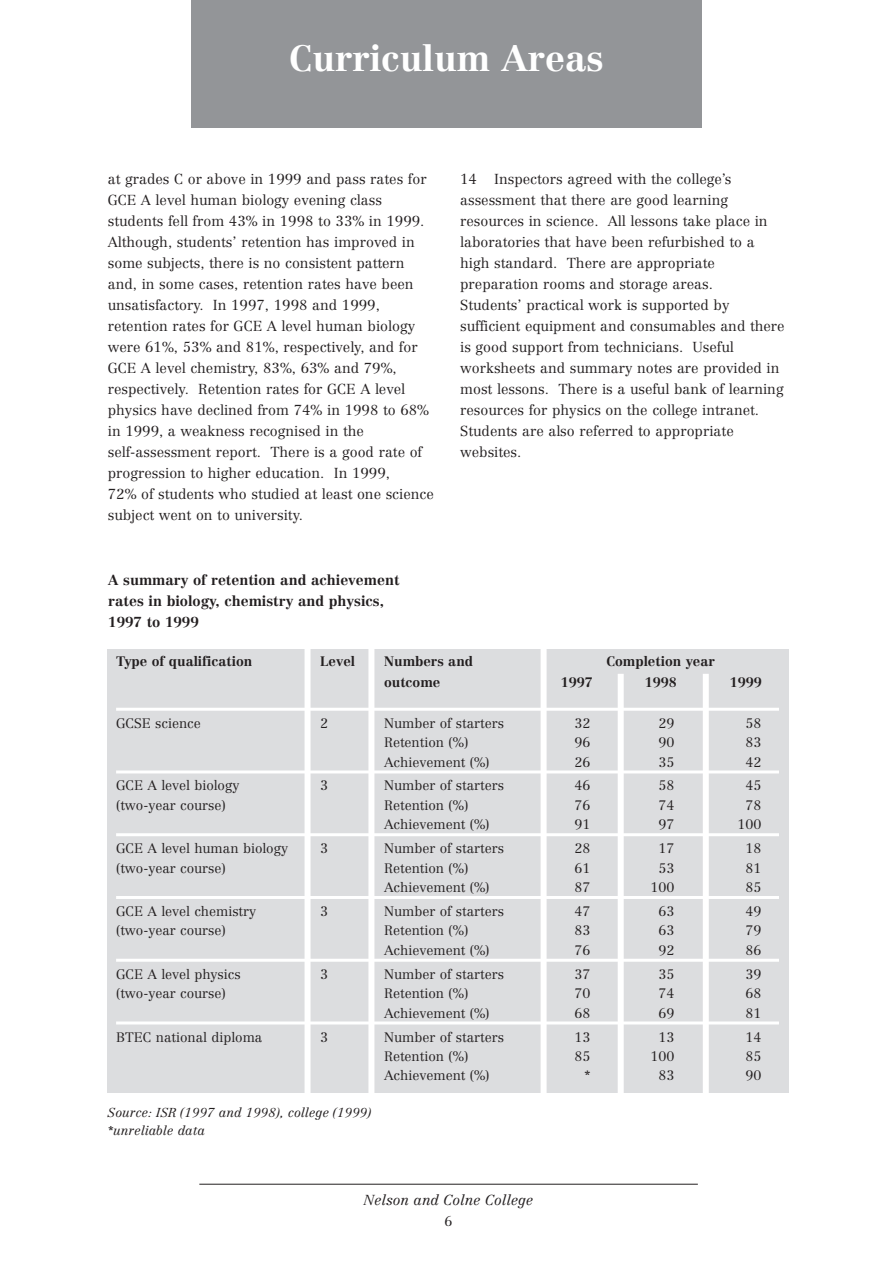
<style>
.page{position:relative;width:893px;height:1263px;background:#fff}
.page>*{position:absolute;margin:0;border:0;box-sizing:border-box;transform-origin:0 0}
.t1{font:700 36px "Centennial";color:#fff}
.t2{font:300 14.25px/21px "Centennial";color:#231f20}
.t3{font:700 14.25px/21px "Centennial";color:#231f20}
.t4{font:italic 300 14.25px "Centennial";color:#231f20}
.t5{font:300 13.5px "Centennial";color:#231f20}
.t6{font:700 13.5px "Centennial";color:#231f20}
.t7{font:italic 300 12.75px/18px "Centennial";color:#231f20}
</style>
<div class="page">
<div style="left:107px;top:650px;width:681px;height:443px;background:#dcdddf"></div>
<hr style="left:116px;top:708px;width:663px;height:3px;background:#fff">
<hr style="left:116px;top:770px;width:663px;height:3px;background:#fff">
<hr style="left:116px;top:833px;width:663px;height:3px;background:#fff">
<hr style="left:116px;top:896px;width:663px;height:3px;background:#fff">
<hr style="left:116px;top:959px;width:663px;height:3px;background:#fff">
<hr style="left:116px;top:1022px;width:663px;height:2px;background:#fff">
<div style="left:304px;top:642px;width:6px;height:457px;background:#fff"></div>
<div style="left:368px;top:642px;width:6px;height:456px;background:#fff"></div>
<div style="left:540px;top:642px;width:6px;height:461px;background:#fff"></div>
<div style="left:617px;top:674px;width:6px;height:429px;background:#fff"></div>
<div style="left:702px;top:674px;width:6px;height:426px;background:#fff"></div>
<div style="left:191px;top:0;width:511px;height:128px;background:#939598"></div>
<hr style="left:199px;top:1184px;width:498px;height:1px;background:#231f20">
<h1 class="t1" style="left:289px;top:44px;width:316px">Curriculum Areas</h1>
<p class="t2" style="left:108px;top:170px;width:327px">at grades C or above in 1999 and pass rates for GCE A level human biology evening class students fell from 43% in 1998 to 33% in 1999.<br>Although, students’ retention has improved in some subjects, there is no consistent pattern and, in some cases, retention rates have been unsatisfactory. In 1997, 1998 and 1999, retention rates for GCE A level human biology were 61%, 53% and 81%, respectively, and for GCE A level chemistry, 83%, 63% and 79%, respectively. Retention rates for GCE A level physics have declined from 74% in 1998 to 68% in 1999, a weakness recognised in the self-assessment report. There is a good rate of progression to higher education. In 1999,<br>72% of students who studied at least one science subject went on to university.</p>
<p class="t2" style="left:460px;top:170px;width:326px">14 Inspectors agreed with the college’s assessment that there are good learning resources in science. All lessons take place in laboratories that have been refurbished to a high standard. There are appropriate preparation rooms and storage areas.<br>Students’ practical work is supported by sufficient equipment and consumables and there is good support from technicians. Useful worksheets and summary notes are provided in most lessons. There is a useful bank of learning resources for physics on the college intranet.<br>Students are also referred to appropriate websites.</p>
<p class="t3" style="left:108px;top:571px;width:293px">A summary of retention and achievement rates in biology, chemistry and physics,<br>1997 to 1999</p>
<p class="t6" style="left:116px;top:656px;width:138px">Type of qualification</p>
<p class="t6" style="left:320px;top:656px;width:36px">Level</p>
<p class="t6" style="left:384px;top:656px;width:90px">Numbers and</p>
<p class="t6" style="left:606px;top:656px;width:110px">Completion year</p>
<p class="t6" style="left:384px;top:677px;width:58px">outcome</p>
<p class="t6" style="left:561px;top:677px;width:33px">1997</p>
<p class="t6" style="left:644px;top:677px;width:33px">1998</p>
<p class="t6" style="left:729px;top:677px;width:33px">1999</p>
<p class="t5" style="left:116px;top:717px;width:86px">GCSE science</p>
<p class="t5" style="left:320px;top:717px;width:9px">2</p>
<p class="t5" style="left:384px;top:717px;width:121px">Number of starters</p>
<p class="t5" style="left:574px;top:717px;width:17px">32</p>
<p class="t5" style="left:658px;top:717px;width:17px">29</p>
<p class="t5" style="left:745px;top:717px;width:17px">58</p>
<p class="t5" style="left:384px;top:737px;width:86px">Retention (%)</p>
<p class="t5" style="left:574px;top:737px;width:17px">96</p>
<p class="t5" style="left:658px;top:737px;width:17px">90</p>
<p class="t5" style="left:745px;top:737px;width:17px">83</p>
<p class="t5" style="left:384px;top:756px;width:107px">Achievement (%)</p>
<p class="t5" style="left:574px;top:756px;width:17px">26</p>
<p class="t5" style="left:658px;top:756px;width:17px">35</p>
<p class="t5" style="left:745px;top:756px;width:17px">42</p>
<p class="t5" style="left:116px;top:780px;width:125px">GCE A level biology</p>
<p class="t5" style="left:320px;top:780px;width:9px">3</p>
<p class="t5" style="left:384px;top:780px;width:121px">Number of starters</p>
<p class="t5" style="left:574px;top:780px;width:17px">46</p>
<p class="t5" style="left:658px;top:780px;width:17px">58</p>
<p class="t5" style="left:745px;top:780px;width:17px">45</p>
<p class="t5" style="left:116px;top:800px;width:111px">(two-year course)</p>
<p class="t5" style="left:384px;top:800px;width:86px">Retention (%)</p>
<p class="t5" style="left:574px;top:800px;width:17px">76</p>
<p class="t5" style="left:658px;top:800px;width:17px">74</p>
<p class="t5" style="left:745px;top:800px;width:17px">78</p>
<p class="t5" style="left:384px;top:819px;width:107px">Achievement (%)</p>
<p class="t5" style="left:574px;top:819px;width:17px">91</p>
<p class="t5" style="left:658px;top:819px;width:17px">97</p>
<p class="t5" style="left:737px;top:819px;width:25px">100</p>
<p class="t5" style="left:116px;top:843px;width:173px">GCE A level human biology</p>
<p class="t5" style="left:320px;top:843px;width:9px">3</p>
<p class="t5" style="left:384px;top:843px;width:121px">Number of starters</p>
<p class="t5" style="left:574px;top:843px;width:17px">28</p>
<p class="t5" style="left:658px;top:843px;width:17px">17</p>
<p class="t5" style="left:745px;top:843px;width:17px">18</p>
<p class="t5" style="left:116px;top:862px;width:111px">(two-year course)</p>
<p class="t5" style="left:384px;top:862px;width:86px">Retention (%)</p>
<p class="t5" style="left:574px;top:862px;width:17px">61</p>
<p class="t5" style="left:658px;top:862px;width:17px">53</p>
<p class="t5" style="left:745px;top:862px;width:17px">81</p>
<p class="t5" style="left:384px;top:882px;width:107px">Achievement (%)</p>
<p class="t5" style="left:574px;top:882px;width:17px">87</p>
<p class="t5" style="left:650px;top:882px;width:25px">100</p>
<p class="t5" style="left:745px;top:882px;width:17px">85</p>
<p class="t5" style="left:116px;top:906px;width:141px">GCE A level chemistry</p>
<p class="t5" style="left:320px;top:906px;width:9px">3</p>
<p class="t5" style="left:384px;top:906px;width:121px">Number of starters</p>
<p class="t5" style="left:574px;top:906px;width:17px">47</p>
<p class="t5" style="left:658px;top:906px;width:17px">63</p>
<p class="t5" style="left:745px;top:906px;width:17px">49</p>
<p class="t5" style="left:116px;top:925px;width:111px">(two-year course)</p>
<p class="t5" style="left:384px;top:925px;width:86px">Retention (%)</p>
<p class="t5" style="left:574px;top:925px;width:17px">83</p>
<p class="t5" style="left:658px;top:925px;width:17px">63</p>
<p class="t5" style="left:745px;top:925px;width:17px">79</p>
<p class="t5" style="left:384px;top:945px;width:107px">Achievement (%)</p>
<p class="t5" style="left:574px;top:945px;width:17px">76</p>
<p class="t5" style="left:658px;top:945px;width:17px">92</p>
<p class="t5" style="left:745px;top:945px;width:17px">86</p>
<p class="t5" style="left:116px;top:968px;width:126px">GCE A level physics</p>
<p class="t5" style="left:320px;top:968px;width:9px">3</p>
<p class="t5" style="left:384px;top:968px;width:121px">Number of starters</p>
<p class="t5" style="left:574px;top:968px;width:17px">37</p>
<p class="t5" style="left:658px;top:968px;width:17px">35</p>
<p class="t5" style="left:745px;top:968px;width:17px">39</p>
<p class="t5" style="left:116px;top:988px;width:111px">(two-year course)</p>
<p class="t5" style="left:384px;top:988px;width:86px">Retention (%)</p>
<p class="t5" style="left:574px;top:988px;width:17px">70</p>
<p class="t5" style="left:658px;top:988px;width:17px">74</p>
<p class="t5" style="left:745px;top:988px;width:17px">68</p>
<p class="t5" style="left:384px;top:1007px;width:107px">Achievement (%)</p>
<p class="t5" style="left:574px;top:1007px;width:17px">68</p>
<p class="t5" style="left:658px;top:1007px;width:17px">69</p>
<p class="t5" style="left:745px;top:1007px;width:17px">81</p>
<p class="t5" style="left:116px;top:1031px;width:148px">BTEC national diploma</p>
<p class="t5" style="left:320px;top:1031px;width:9px">3</p>
<p class="t5" style="left:384px;top:1031px;width:121px">Number of starters</p>
<p class="t5" style="left:574px;top:1031px;width:17px">13</p>
<p class="t5" style="left:658px;top:1031px;width:17px">13</p>
<p class="t5" style="left:745px;top:1031px;width:17px">14</p>
<p class="t5" style="left:384px;top:1051px;width:86px">Retention (%)</p>
<p class="t5" style="left:574px;top:1051px;width:17px">85</p>
<p class="t5" style="left:650px;top:1051px;width:25px">100</p>
<p class="t5" style="left:745px;top:1051px;width:17px">85</p>
<p class="t5" style="left:384px;top:1070px;width:107px">Achievement (%)</p>
<p class="t5" style="left:584px;top:1070px;width:7px">*</p>
<p class="t5" style="left:658px;top:1070px;width:17px">83</p>
<p class="t5" style="left:745px;top:1070px;width:17px">90</p>
<p class="t7" style="left:108px;top:1104px;width:265px">Source: ISR (1997 and 1998), college (1999) *unreliable data</p>
<p class="t4" style="left:364px;top:1195px;width:171px">Nelson and Colne College</p>
<p class="t5" style="left:444px;top:1216px;width:9px">6</p>
</div>
